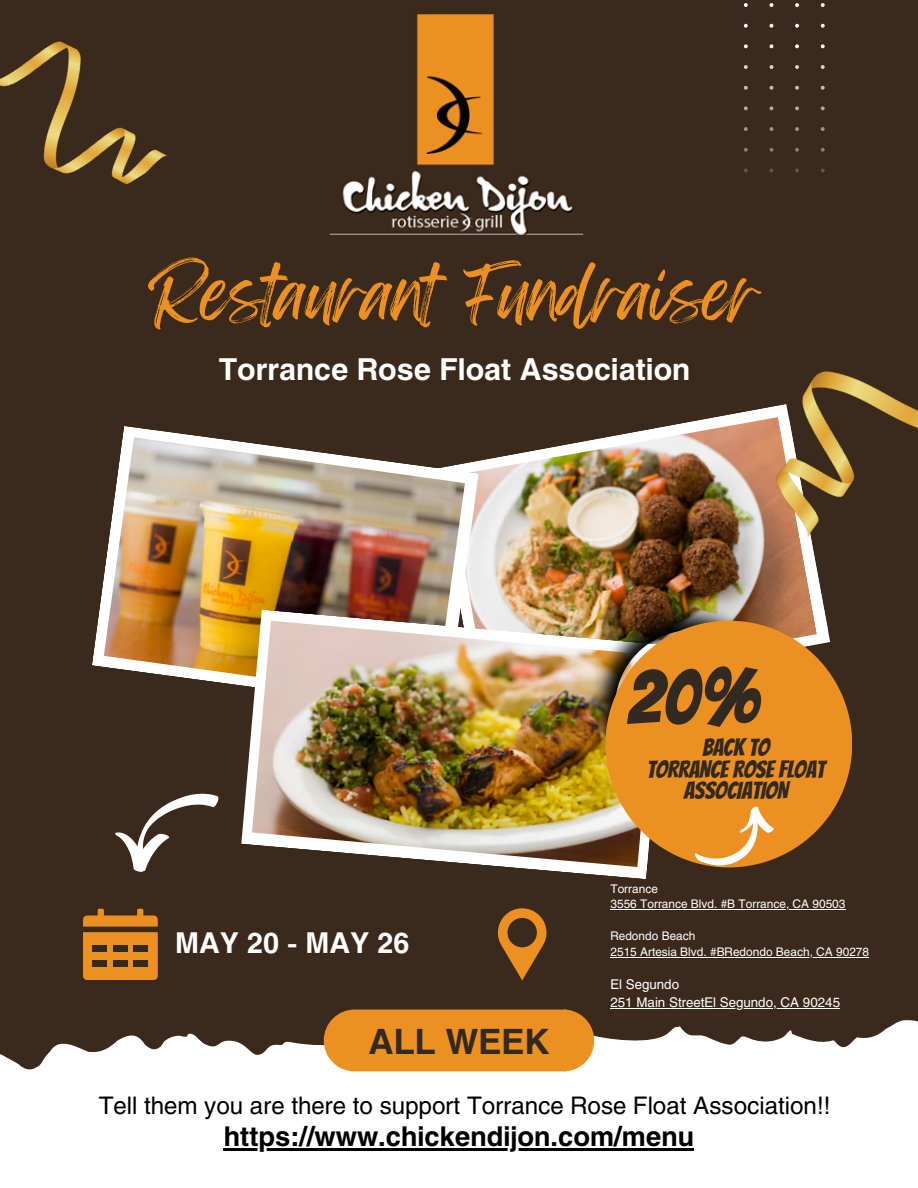
<style>
.page{position:relative;width:918px;height:1188px;background:#3b2a1b}
.page>*{position:absolute;margin:0;border:0;box-sizing:border-box;transform-origin:0 0}
.t1{font:76.2px "Bangers";color:#322920}
.t2{font:63px "Feeling Passionate";color:#ec9022}
.t3{font:700 34.65px "Helios";color:#322920}
.t4{font:700 30px "Helios";color:#fff}
.t5{font:700 28.5px "Helios";color:#fff}
.t6{font:700 27px "Helios";color:#000}
.t7{font:24px "Helios";color:#000}
.t8{font:24px/21.3px "Bangers";color:#322920;text-align:center}
.t9{font:13.2px "Helios";color:#fff}
.t10{font:11.85px "Helios";color:#fff}
</style>
<div class="page">
<svg style="left:0;top:1020px;width:918px;height:168px;background:#ebe9e7"></svg>
<img style="left:479px;top:417px;width:338px;height:204px">
<svg style="left:92px;top:426px;width:387px;height:241px"></svg>
<img style="left:104px;top:437px;width:361px;height:249px">
<img style="left:241px;top:610px;width:406px;height:269px">
<img style="left:252px;top:621px;width:354px;height:246px">
<svg style="left:83px;top:909px;width:74px;height:71px"></svg>
<div style="left:93px;top:945px;width:14px;height:7px;background:#322920"></div>
<div style="left:113px;top:945px;width:14px;height:7px;background:#322920"></div>
<div style="left:134px;top:945px;width:14px;height:7px;background:#322920"></div>
<div style="left:93px;top:960px;width:14px;height:7px;background:#322920"></div>
<div style="left:113px;top:960px;width:14px;height:7px;background:#322920"></div>
<div style="left:134px;top:960px;width:14px;height:7px;background:#322920"></div>
<svg style="left:498px;top:908px;width:48px;height:72px"></svg>
<img style="left:587px;top:602px;width:210px;height:210px">
<svg style="left:606px;top:621px;width:246px;height:246px;fill:#ec9022"></svg>
<div style="left:324px;top:1010px;width:270px;height:61px;background:#ec9022"></div>
<img style="left:741px;top:371px;width:177px;height:169px">
<img style="left:0;top:41px;width:168px;height:144px">
<svg style="left:663px;top:673px;width:132px;height:195px;background:#e69029"></svg>
<svg style="left:115px;top:793px;width:104px;height:79px"></svg>
<svg style="left:744px;top:3px;width:4px;height:4px"></svg>
<svg style="left:770px;top:3px;width:3px;height:4px"></svg>
<svg style="left:795px;top:3px;width:4px;height:4px"></svg>
<svg style="left:821px;top:3px;width:4px;height:4px"></svg>
<svg style="left:744px;top:24px;width:4px;height:4px"></svg>
<svg style="left:770px;top:24px;width:3px;height:4px"></svg>
<svg style="left:795px;top:24px;width:4px;height:4px"></svg>
<svg style="left:821px;top:24px;width:4px;height:4px"></svg>
<svg style="left:744px;top:44px;width:4px;height:4px"></svg>
<svg style="left:770px;top:44px;width:3px;height:4px"></svg>
<svg style="left:795px;top:44px;width:4px;height:4px"></svg>
<svg style="left:821px;top:44px;width:4px;height:4px"></svg>
<svg style="left:744px;top:65px;width:4px;height:4px"></svg>
<svg style="left:770px;top:65px;width:3px;height:4px"></svg>
<svg style="left:795px;top:65px;width:4px;height:4px"></svg>
<svg style="left:821px;top:65px;width:4px;height:4px"></svg>
<svg style="left:744px;top:86px;width:4px;height:4px"></svg>
<svg style="left:770px;top:86px;width:3px;height:4px"></svg>
<svg style="left:795px;top:86px;width:4px;height:4px"></svg>
<svg style="left:821px;top:86px;width:4px;height:4px"></svg>
<svg style="left:744px;top:106px;width:4px;height:4px"></svg>
<svg style="left:770px;top:106px;width:3px;height:4px"></svg>
<svg style="left:795px;top:106px;width:4px;height:4px"></svg>
<svg style="left:821px;top:106px;width:4px;height:4px"></svg>
<svg style="left:744px;top:127px;width:4px;height:4px"></svg>
<svg style="left:770px;top:127px;width:3px;height:4px"></svg>
<svg style="left:795px;top:127px;width:4px;height:4px"></svg>
<svg style="left:821px;top:127px;width:4px;height:4px"></svg>
<svg style="left:744px;top:148px;width:4px;height:4px"></svg>
<svg style="left:770px;top:148px;width:3px;height:4px"></svg>
<svg style="left:795px;top:148px;width:4px;height:4px"></svg>
<svg style="left:821px;top:148px;width:4px;height:4px"></svg>
<svg style="left:744px;top:169px;width:4px;height:3px"></svg>
<svg style="left:795px;top:169px;width:4px;height:3px"></svg>
<svg style="left:821px;top:169px;width:4px;height:3px"></svg>
<hr style="left:610px;top:909px;width:236px;height:1px;background:#fff">
<hr style="left:610px;top:957px;width:259px;height:1px;background:#fff">
<hr style="left:610px;top:1008px;width:230px;height:1px;background:#fff">
<img style="left:330px;top:14px;width:254px;height:221px">
<hr style="left:224px;top:1148px;width:470px;height:3px;background:#000">
<h2 class="t2" style="left:149px;top:243px;width:613px">Restaurant Fundraiser</h2>
<p class="t4" style="left:219px;top:350px;width:473px">Torrance Rose Float Association</p>
<p class="t1" style="left:627px;top:657px;width:134px">20%</p>
<h5 class="t5" style="left:175px;top:925px;width:236px">MAY 20 - MAY 26</h5>
<p class="t3" style="left:368px;top:1019px;width:183px">ALL WEEK</p>
<p class="t8" style="left:647px;top:737px;width:179px">BACK TO<br>TORRANCE ROSE FLOAT<br>ASSOCIATION</p>
<p class="t10" style="left:610px;top:881px;width:49px">Torrance</p>
<p class="t10" style="left:610px;top:897px;width:237px">3556 Torrance Blvd. #B Torrance, CA 90503</p>
<h1 class="t10" style="left:610px;top:928px;width:87px">Redondo Beach</h1>
<h6 class="t10" style="left:610px;top:944px;width:260px">2515 Artesia Blvd. #BRedondo Beach, CA 90278</h6>
<p class="t9" style="left:610px;top:976px;width:70px">El Segundo</p>
<p class="t9" style="left:610px;top:994px;width:231px">251 Main StreetEl Segundo, CA 90245</p>
<p class="t7" style="left:99px;top:1090px;width:733px">Tell them you are there to support Torrance Rose Float Association!!</p>
<p class="t6" style="left:224px;top:1119px;width:472px">https://www.chickendijon.com/menu</p>
</div>
